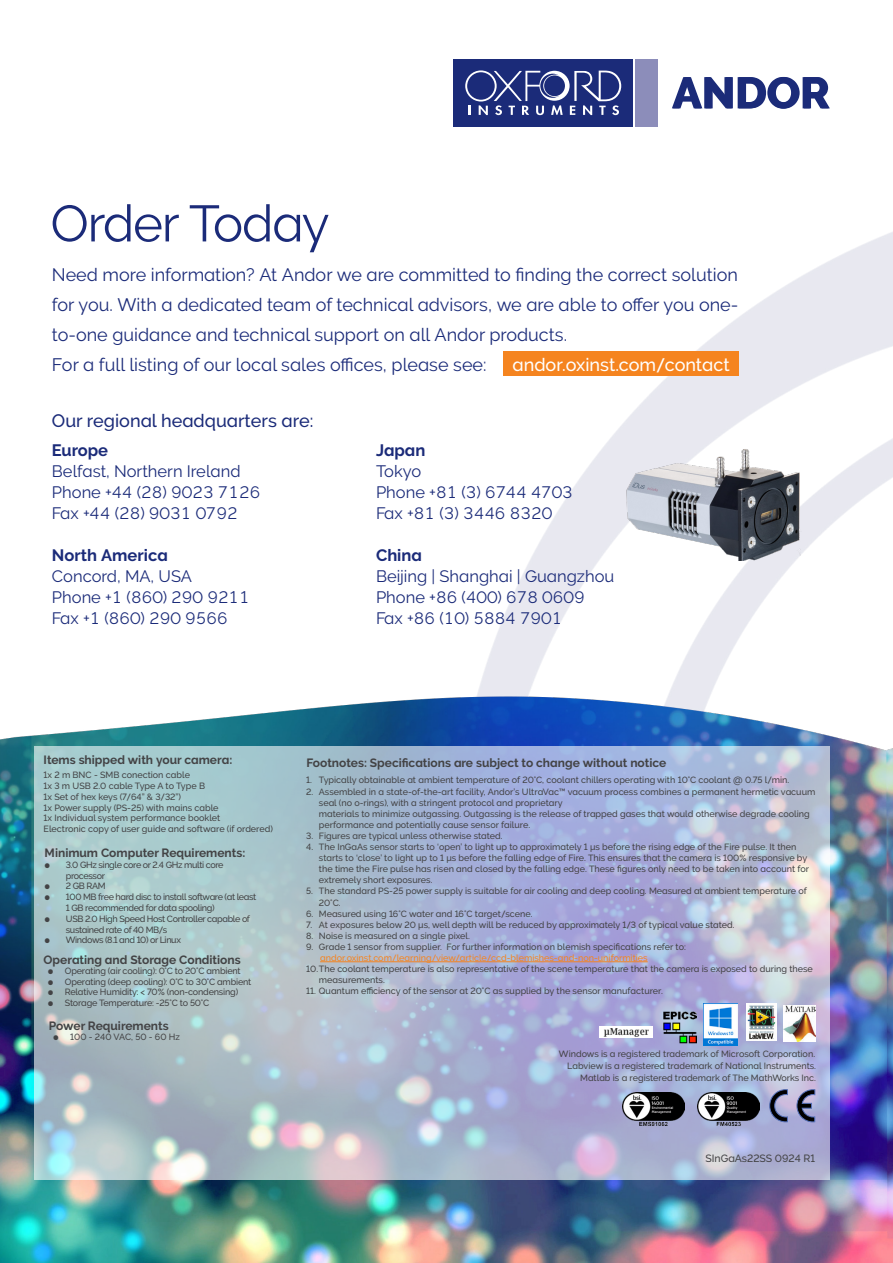
<style>
.page{position:relative;width:893px;height:1263px;background:#fff}
.page>*{position:absolute;margin:0;border:0;box-sizing:border-box;transform-origin:0 0}
.t1{font:51px "Oxford Raleway Regular";letter-spacing:-.025em;color:#1b2b79}
.t2{font:18px/30px "Oxford Raleway Regular";color:#1b2b79}
.t3{font:18px "Oxford Raleway Medium";color:#1b2b79}
.t4{font:18px "Oxford Raleway Medium";color:#fff}
.t5{font:16.5px "Oxford Raleway Regular";color:#1b2b79}
.t6{font:16.5px "Oxford Raleway Bold";color:#1b2b79}
.t7{font:12px "Oxford Raleway Bold";color:#434345}
.t8{font:10.5px "Oxford Raleway Medium";color:#434345}
.t9{font:9px/11.1px "Oxford Raleway Medium";color:#434345}
.t10{font:9px/10.8px "Oxford Raleway Medium";letter-spacing:-.04em;color:#434345}
.t11{font:9px "Oxford Raleway Medium";letter-spacing:-.02em;color:#434345}
.t12{font:9px "Oxford Raleway Medium";color:#f5841f}
</style>
<div class="page">
<img style="left:0;top:76px;width:893px;height:1187px">
<svg style="left:34px;top:746px;width:795px;height:434px"></svg>
<div style="left:503px;top:352px;width:236px;height:24px;background:#f5841f"></div>
<img style="left:664px;top:1011px;width:32px;height:33px">
<svg style="left:672px;top:77px;width:158px;height:32px"></svg>
<div style="left:452px;top:57px;width:208px;height:72px;background:#fff"></div>
<div style="left:454px;top:59px;width:179px;height:68px;background:#1b2b79"></div>
<div style="left:635px;top:59px;width:23px;height:68px;background:#8c8dba"></div>
<svg style="left:465px;top:70px;width:157px;height:45px"></svg>
<img style="left:625px;top:446px;width:177px;height:114px">
<hr style="left:320px;top:961px;width:328px;height:1px;background:#f5841f">
<img style="left:747px;top:1003px;width:30px;height:37px">
<img style="left:783px;top:1005px;width:32px;height:36px">
<img style="left:600px;top:1027px;width:53px;height:11px">
<img style="left:704px;top:1003px;width:34px;height:42px">
<img style="left:623px;top:1092px;width:61px;height:34px">
<img style="left:698px;top:1092px;width:61px;height:34px">
<svg style="left:797px;top:1089px;width:18px;height:33px"></svg>
<svg style="left:770px;top:1089px;width:17px;height:33px"></svg>
<h1 class="t1" style="left:50px;top:194px;width:281px">Order Today</h1>
<p class="t2" style="left:52px;top:260px;width:688px">Need more information? At Andor we are committed to finding the correct solution for you. With a dedicated team of technical advisors, we are able to offer you one&shy;to-one guidance and technical support on all Andor products.<br>For a full listing of our local sales offices, please see:</p>
<h2 class="t3" style="left:52px;top:410px;width:263px">Our regional headquarters are:</h2>
<h3 class="t6" style="left:52px;top:441px;width:58px">Europe</h3>
<h3 class="t6" style="left:376px;top:441px;width:51px">Japan</h3>
<h3 class="t5" style="left:52px;top:462px;width:190px">Belfast, Northern Ireland</h3>
<h3 class="t5" style="left:376px;top:462px;width:47px">Tokyo</h3>
<h3 class="t5" style="left:52px;top:483px;width:210px">Phone +44 (28) 9023 7126</h3>
<h3 class="t5" style="left:376px;top:483px;width:198px">Phone +81 (3) 6744 4703</h3>
<h3 class="t5" style="left:52px;top:504px;width:187px">Fax +44 (28) 9031 0792</h3>
<h3 class="t5" style="left:376px;top:504px;width:178px">Fax +81 (3) 3446 8320</h3>
<h3 class="t6" style="left:52px;top:546px;width:117px">North America</h3>
<h3 class="t6" style="left:376px;top:546px;width:47px">China</h3>
<h3 class="t5" style="left:52px;top:567px;width:142px">Concord, MA, USA</h3>
<h3 class="t5" style="left:376px;top:567px;width:240px">Beijing | Shanghai | Guangzhou</h3>
<h3 class="t5" style="left:52px;top:588px;width:199px">Phone +1 (860) 290 9211</h3>
<h3 class="t5" style="left:376px;top:588px;width:210px">Phone +86 (400) 678 0609</h3>
<h3 class="t5" style="left:52px;top:609px;width:177px">Fax +1 (860) 290 9566</h3>
<h3 class="t5" style="left:376px;top:609px;width:188px">Fax +86 (10) 5884 7901</h3>
<h2 class="t4" style="left:513px;top:354px;width:219px">andor.oxinst.com/contact</h2>
<h3 class="t7" style="left:44px;top:753px;width:190px">Items shipped with your camera:</h3>
<p class="t9" style="left:44px;top:770px;width:231px">1x 2 m BNC - SMB conection cable<br>1x 3 m USB 2.0 cable Type A to Type B<br>1x Set of hex keys (7/64” &amp; 3/32”)<br>1x Power supply (PS-25) with mains cable<br>1x Individual system performance booklet<br>Electronic copy of user guide and software (if ordered)</p>
<h3 class="t7" style="left:45px;top:846px;width:202px">Minimum Computer Requirements:</h3>
<p class="t10" style="left:66px;top:859px;width:159px;text-indent:-21px">• 3.0 GHz single core or 2.4 GHz multi core processor</p>
<p class="t9" style="left:45px;top:881px;width:63px">• 2 GB RAM</p>
<p class="t10" style="left:66px;top:892px;width:192px;text-indent:-21px">• 100 MB free hard disc to install software (at least<br>1 GB recommended for data spooling)</p>
<p class="t10" style="left:66px;top:913px;width:186px;text-indent:-21px">• USB 2.0 High Speed Host Controller capable of sustained rate of 40 MB/s</p>
<p class="t10" style="left:45px;top:935px;width:138px">• Windows (8.1 and 10) or Linux</p>
<h3 class="t7" style="left:44px;top:953px;width:199px">Operating and Storage Conditions</h3>
<p class="t11" style="left:48px;top:966px;width:194px">• Operating (air cooling): 0°C to 20°C ambient</p>
<p class="t11" style="left:48px;top:976px;width:205px">• Operating (deep cooling): 0°C to 30°C ambient</p>
<p class="t11" style="left:48px;top:987px;width:192px">• Relative Humidity: &lt; 70% (non-condensing)</p>
<p class="t11" style="left:48px;top:997px;width:163px">• Storage Temperature: -25°C to 50°C</p>
<h3 class="t7" style="left:49px;top:1019px;width:121px">Power Requirements</h3>
<p class="t9" style="left:53px;top:1031px;width:128px">• 100 - 240 VAC, 50 - 60 Hz</p>
<h3 class="t7" style="left:306px;top:756px;width:361px">Footnotes: Specifications are subject to change without notice</h3>
<p class="t9" style="left:306px;top:775px;width:485px">1. Typically obtainable at ambient temperature of 20°C, coolant chillers operating with 10°C coolant @ 0.75 l/min.</p>
<p class="t9" style="left:319px;top:786px;width:498px;text-indent:-13px">2. Assembled in a state-of-the-art facility, Andor’s UltraVac™ vacuum process combines a permanent hermetic vacuum seal (no o-rings), with a stringent protocol and proprietary<br>materials to minimize outgassing. Outgassing is the release of trapped gases that would otherwise degrade cooling performance and potentially cause sensor failure.</p>
<p class="t9" style="left:306px;top:830px;width:198px">3. Figures are typical unless otherwise stated.</p>
<p class="t9" style="left:319px;top:841px;width:492px;text-indent:-13px">4. The InGaAs sensor starts to ‘open’ to light up to approximately 1 μs before the rising edge of the Fire pulse. It then starts to ‘close’ to light up to 1 μs before the falling edge of Fire. This ensures that the camera is 100% responsive by the time the Fire pulse has risen and closed by the falling edge. These figures only need to be taken into account for extremely short exposures.</p>
<p class="t9" style="left:319px;top:886px;width:489px;text-indent:-13px">5. The standard PS-25 power supply is suitable for air cooling and deep cooling. Measured at ambient temperature of<br>20°C.</p>
<p class="t9" style="left:306px;top:908px;width:228px">6. Measured using 16°C water and 16°C target/scene.</p>
<p class="t9" style="left:306px;top:919px;width:430px">7. At exposures below 20 μs, well depth will be reduced by approximately 1/3 of typical value stated.</p>
<p class="t9" style="left:306px;top:930px;width:165px">8. Noise is measured on a single pixel.</p>
<p class="t9" style="left:306px;top:941px;width:381px">9. Grade 1 sensor from supplier. For further information on blemish specifications refer to:</p>
<p class="t12" style="left:320px;top:953px;width:329px">andor.oxinst.com/learning/view/article/ccd-blemishes-and-non-uniformities</p>
<p class="t9" style="left:319px;top:963px;width:496px;text-indent:-13px">10.The coolant temperature is also representative of the scene temperature that the camera is exposed to during these measurements.</p>
<p class="t9" style="left:306px;top:986px;width:358px">11. Quantum efficiency of the sensor at 20°C as supplied by the sensor manufacturer.</p>
<p class="t9" style="left:559px;top:1048px;width:259px;line-height:12px;text-align:right">Windows is a registered trademark of Microsoft Corporation.<br>Labview is a registered trademark of National Instruments.<br>Matlab is a registered trademark of The MathWorks Inc.</p>
<p class="t8" style="left:705px;top:1152px;width:111px">SInGaAs22SS 0924 R1</p>
</div>
